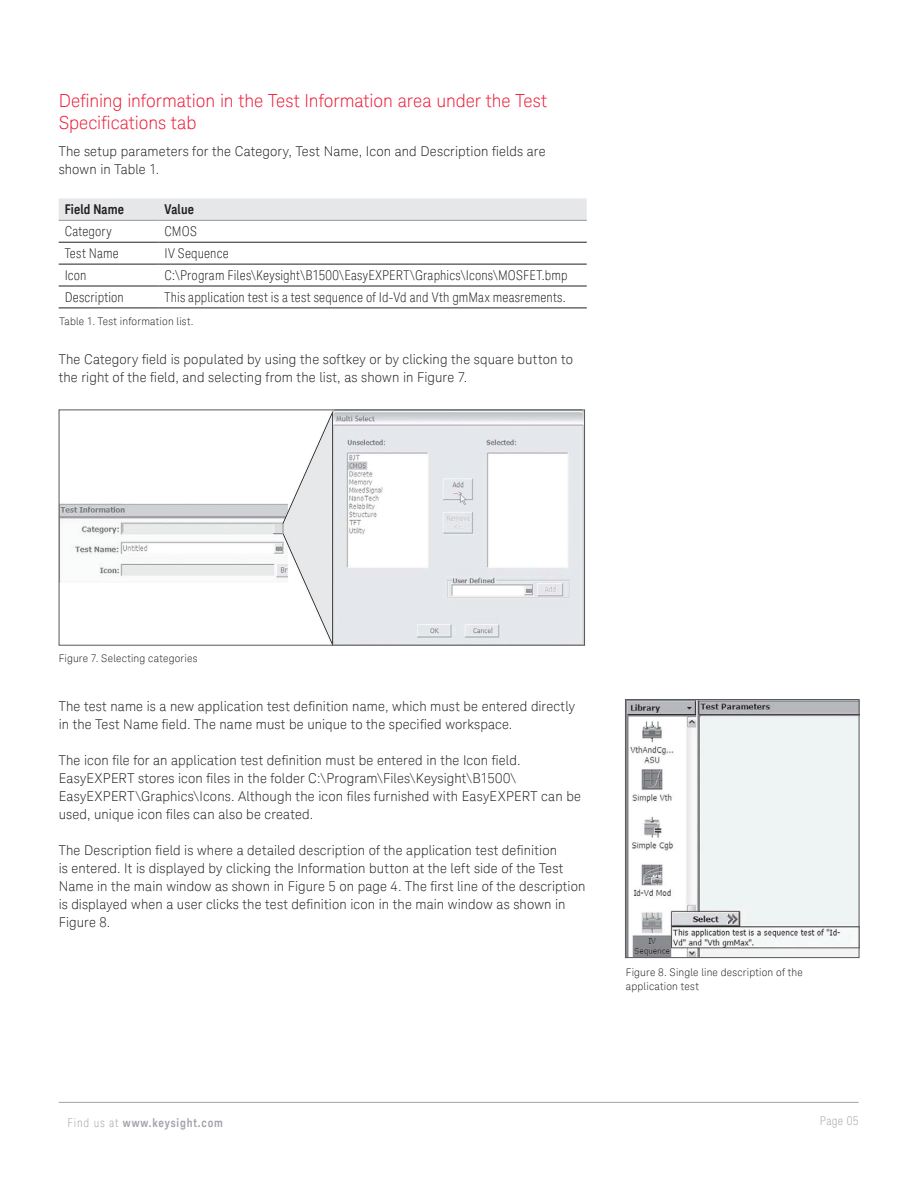
<style>
.page{position:relative;width:918px;height:1188px;background:#fff}
.page>*{position:absolute;margin:0;border:0;box-sizing:border-box;transform-origin:0 0}
.t1{font:300 18px/22.5px "Keysight Sans";letter-spacing:-.005em;color:#ed1a36}
.t2{font:300 13.5px/18px "Keysight Sans";letter-spacing:.01em;color:#231f20}
.t3{font:300 condensed 13.5px "Keysight Sans";letter-spacing:.015em;color:#231f20}
.t4{font:700 13.5px "Keysight Sans Condensed";letter-spacing:.01em;color:#231f20}
.t5{font:700 12px "Keysight Sans Condensed";letter-spacing:.07em;color:#a6a2aa}
.t6{font:300 condensed 12px "Keysight Sans";letter-spacing:.03em;color:#a6a2aa}
.t7{font:300 10.5px/13.5px "Keysight Sans";letter-spacing:.02em;color:#231f20}
.s1{font-family:"Keysight Sans";font-weight:300;font-stretch:condensed}
</style>
<div class="page">
<hr style="left:59px;top:1102px;width:800px;height:1px;background:#a3a1a8">
<img style="left:61px;top:412px;width:522px;height:232px">
<div style="left:59px;top:410px;width:526px;height:236px;border:1px solid #57585a"></div>
<img style="left:627px;top:701px;width:230px;height:255px">
<div style="left:625px;top:699px;width:234px;height:259px;border:1px solid #57585a"></div>
<svg style="left:59px;top:198px;width:528px;height:22px"></svg>
<hr style="left:59px;top:242px;width:100px;height:1px;background:#231f20">
<hr style="left:59px;top:264px;width:100px;height:1px;background:#231f20">
<hr style="left:59px;top:286px;width:100px;height:1px;background:#231f20">
<hr style="left:159px;top:242px;width:428px;height:1px;background:#231f20">
<hr style="left:159px;top:264px;width:428px;height:1px;background:#231f20">
<hr style="left:159px;top:286px;width:428px;height:1px;background:#231f20">
<hr style="left:59px;top:308px;width:100px;height:1px;background:#231f20">
<hr style="left:159px;top:308px;width:428px;height:1px;background:#231f20">
<hr style="left:59px;top:220px;width:100px;height:1px;background:#939598">
<hr style="left:159px;top:220px;width:428px;height:1px;background:#939598">
<h1 class="t1" style="left:59px;top:89px;width:490px">Defining information in the Test Information area under the Test<br>Specifications tab</h1>
<p class="t2" style="left:59px;top:142px;width:489px">The setup parameters for the Category, Test Name, Icon and Description fields are shown in Table 1.</p>
<p class="t4" style="left:65px;top:201px;width:61px">Field Name</p>
<p class="t4" style="left:165px;top:201px;width:31px">Value</p>
<p class="t3" style="left:65px;top:223px;width:48px">Category</p>
<p class="t3" style="left:165px;top:223px;width:34px">CMOS</p>
<p class="t3" style="left:65px;top:245px;width:56px">Test Name</p>
<p class="t3" style="left:165px;top:245px;width:66px">IV Sequence</p>
<p class="t3" style="left:65px;top:267px;width:23px">Icon</p>
<p class="t3" style="left:165px;top:267px;width:404px">C:\Program Files\Keysight\B1500\EasyEXPERT\Graphics\Icons\MOSFET.bmp</p>
<p class="t3" style="left:65px;top:289px;width:61px">Description</p>
<p class="t3" style="left:165px;top:289px;width:403px">This application test is a test sequence of Id-Vd and Vth gmMax measrements.</p>
<p class="t7" style="left:60px;top:315px;width:136px">Table 1. Test information list.</p>
<p class="t2" style="left:59px;top:350px;width:516px">The Category field is populated by using the softkey or by clicking the square button to the right of the field, and selecting from the list, as shown in Figure 7.</p>
<p class="t7" style="left:59px;top:652px;width:140px">Figure 7. Selecting categories</p>
<p class="t2" style="left:59px;top:697px;width:518px">The test name is a new application test definition name, which must be entered directly in the Test Name field. The name must be unique to the specified workspace.</p>
<p class="t2" style="left:59px;top:751px;width:524px">The icon file for an application test definition must be entered in the Icon field.<br>EasyEXPERT stores icon files in the folder C:\Program\Files\Keysight\B1500\ EasyEXPERT\Graphics\Icons. Although the icon files furnished with EasyEXPERT can be used, unique icon files can also be created.</p>
<p class="t2" style="left:59px;top:841px;width:528px">The Description field is where a detailed description of the application test definition<br>is entered. It is displayed by clicking the Information button at the left side of the Test Name in the main window as shown in Figure 5 on page 4. The first line of the description is displayed when a user clicks the test definition icon in the main window as shown in Figure 8.</p>
<p class="t7" style="left:626px;top:966px;width:179px">Figure 8. Single line description of the application test</p>
<p class="t5" style="left:68px;top:1115px;width:157px"><span class="s1">Find us at</span> www.keysight.com</p>
<p class="t6" style="left:820px;top:1113px;width:40px">Page 05</p>
</div>
